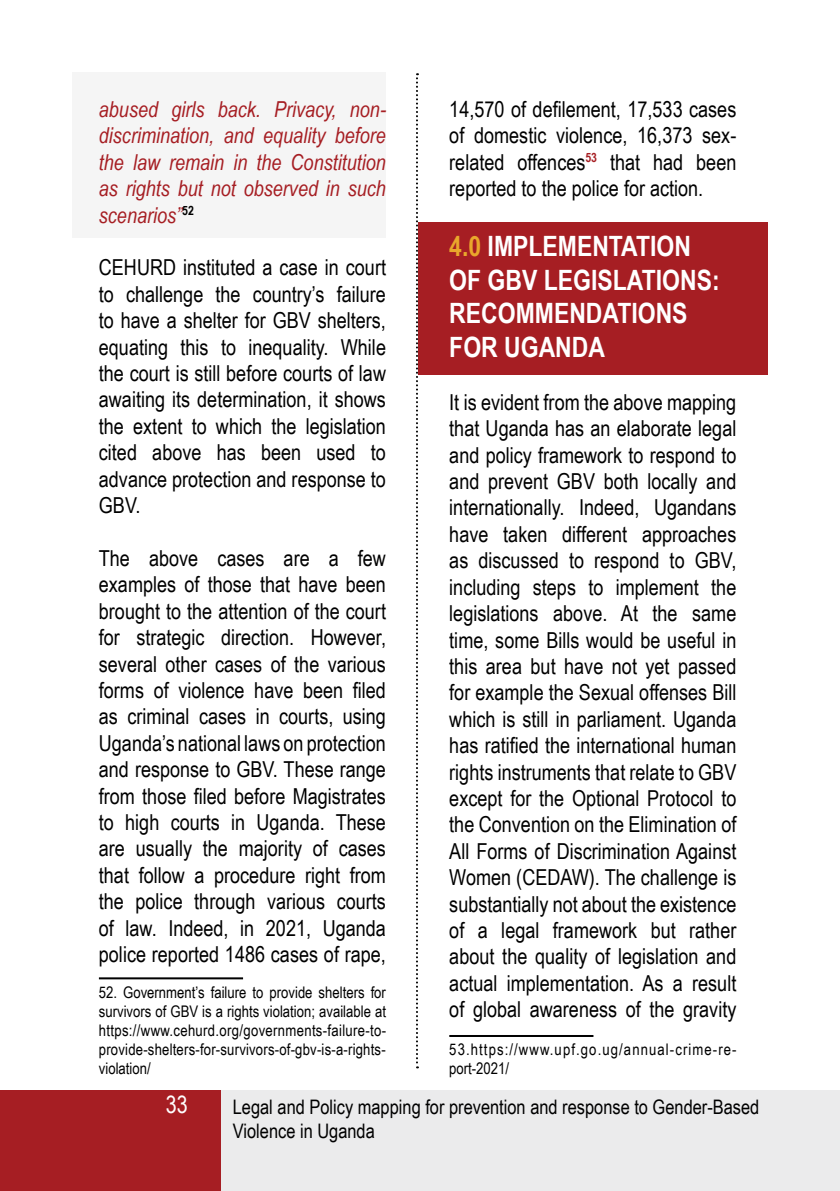
<style>
.page{position:relative;width:840px;height:1191px;background:#fff}
.page>*{position:absolute;margin:0;border:0;box-sizing:border-box;transform-origin:0 0}
.t1{font:700 28px/33.6px "Arial Narrow";color:#fff}
.t2{font:24px "Arial Narrow";color:#fff}
.t3{font:22px/26.4px "Arial Narrow";color:#000;text-align:justify}
.t4{font:italic 22px/26.4px "Arial Narrow";color:#a61e23;text-align:justify}
.t5{font:20px/24px "Arial Narrow";color:#000}
.t6{font:16px/19.2px "Arial Narrow";letter-spacing:.01em;color:#000;text-align:justify}
.t7{font:16px/19.2px "Arial Narrow";letter-spacing:.07em;color:#000}
.s1{color:#e9a72c}
</style>
<div class="page">
<div style="left:0;top:1090px;width:839px;height:101px;background:#ebebec"></div>
<div style="left:0;top:1090px;width:221px;height:101px;background:#a61e23"></div>
<div style="left:418px;top:222px;width:349px;height:152px;background:#a61e23"></div>
<div style="left:72px;top:72px;width:314px;height:166px;background:#f5f5f5"></div>
<hr style="left:99px;top:977px;width:144px;height:2px;background:#000">
<hr style="left:449px;top:1035px;width:144px;height:2px;background:#000">
<svg style="left:416px;top:73px;width:2px;height:995px"></svg>
<p class="t4" style="left:99px;top:96px;width:288px">abused girls back. Privacy, non&shy;discrimination, and equality before the law remain in the Constitution as rights but not observed in such scenarios”<sup>52</sup></p>
<p class="t3" style="left:99px;top:254px;width:288px">CEHURD instituted a case in court to challenge the country’s failure to have a shelter for GBV shelters, equating this to inequality. While the court is still before courts of law awaiting its determination, it shows the extent to which the legislation cited above has been used to advance protection and response to GBV.</p>
<p class="t3" style="left:99px;top:544px;width:288px">The above cases are a few examples of those that have been brought to the attention of the court for strategic direction. However, several other cases of the various forms of violence have been filed as criminal cases in courts, using Uganda’s national laws on protection and response to GBV. These range from those filed before Magistrates to high courts in Uganda. These are usually the majority of cases that follow a procedure right from the police through various courts of law. Indeed, in 2021, Uganda police reported 1486 cases of rape,</p>
<p class="t6" style="left:99px;top:981px;width:288px">52. Government’s failure to provide shelters for survivors of GBV is a rights violation; available at https://www.cehurd.org/governments-failure-to&shy;provide-shelters-for-survivors-of-gbv-is-a-rights&shy;violation/</p>
<p class="t3" style="left:449px;top:95px;width:288px">14,570 of defilement, 17,533 cases of domestic violence, 16,373 sex&shy;related offences<sup>53</sup> that had been reported to the police for action.</p>
<p class="t1" style="left:449px;top:228px;width:272px"><span class="s1">4.0</span> IMPLEMENTATION<br>OF GBV LEGISLATIONS:<br>RECOMMENDATIONS<br>FOR UGANDA</p>
<p class="t3" style="left:449px;top:388px;width:288px">It is evident from the above mapping that Uganda has an elaborate legal and policy framework to respond to and prevent GBV both locally and internationally. Indeed, Ugandans have taken different approaches as discussed to respond to GBV, including steps to implement the legislations above. At the same time, some Bills would be useful in this area but have not yet passed for example the Sexual offenses Bill which is still in parliament. Uganda has ratified the international human rights instruments that relate to GBV except for the Optional Protocol to the Convention on the Elimination of All Forms of Discrimination Against Women (CEDAW). The challenge is substantially not about the existence of a legal framework but rather about the quality of legislation and actual implementation. As a result of global awareness of the gravity</p>
<p class="t7" style="left:449px;top:1039px;width:288px">53.https://www.upf.go.ug/annual-crime-re&shy;port-2021/</p>
<p class="t2" style="left:166px;top:1087px;width:23px">33</p>
<p class="t5" style="left:233px;top:1094px;width:528px">Legal and Policy mapping for prevention and response to Gender-Based<br>Violence in Uganda</p>
</div>
